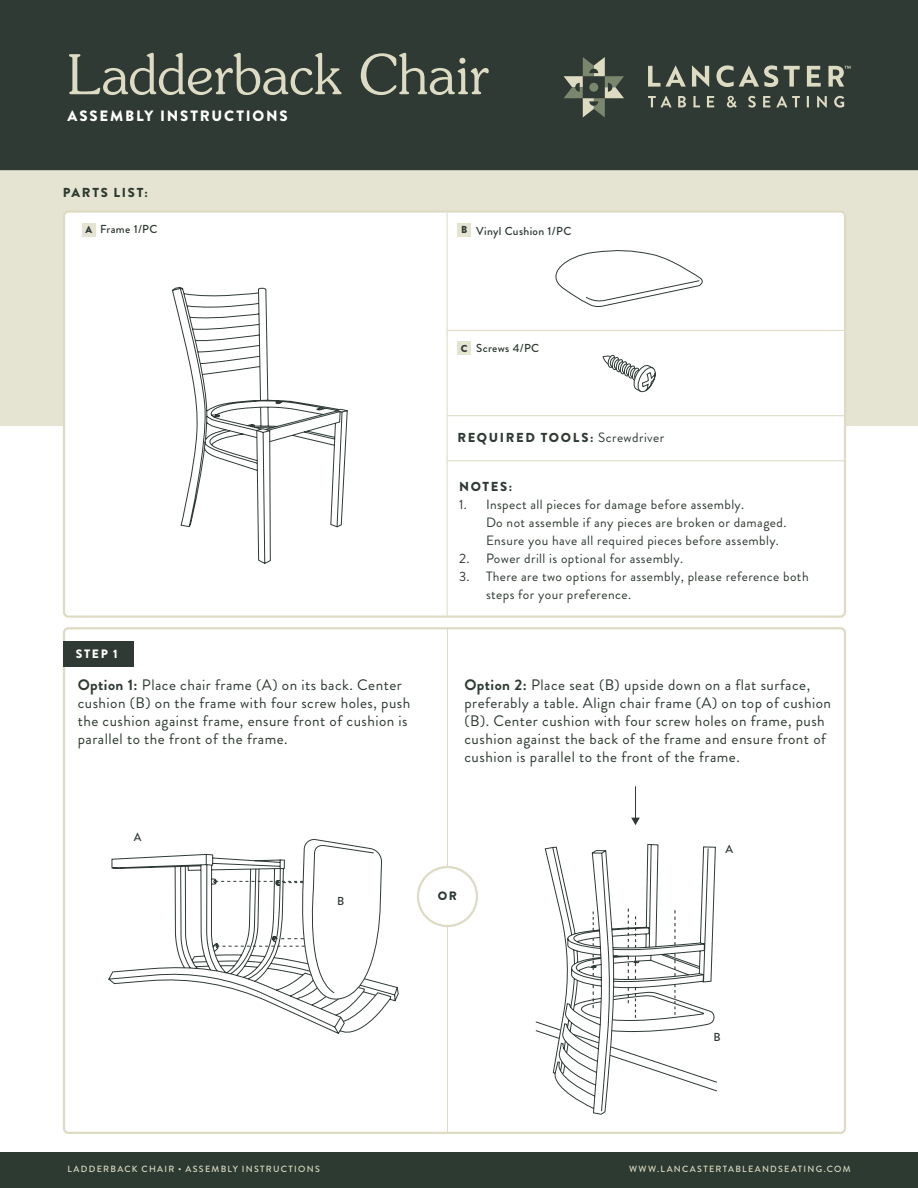
<style>
.page{position:relative;width:918px;height:1188px;background:#fff}
.page>*{position:absolute;margin:0;border:0;box-sizing:border-box;transform-origin:0 0}
.t1{font:300 54.75px "Souvenir";color:#dddbc3}
.t2{font:15.15px/18.1px "Brandon Grotesque";letter-spacing:.03em;color:#2d3a31}
.t3{font:900 15px "Brandon Grotesque";letter-spacing:.125em;color:#fff}
.t4{font:13.5px/18px "Brandon Grotesque";letter-spacing:.03em;color:#2d3a31}
.t5{font:900 13.05px "Brandon Grotesque";letter-spacing:.125em;color:#2e3a33}
.t6{font:900 13.05px "Brandon Grotesque";letter-spacing:.13em;color:#2d3a31}
.t7{font:900 12.15px "Brandon Grotesque";color:#fff}
.t8{font:900 12.15px "Brandon Grotesque";color:#2d3a31}
.t9{font:500 11.55px "Brandon Grotesque";letter-spacing:.03em;color:#2d3a31}
.t10{font:500 9px "Brandon Grotesque";letter-spacing:.14em;color:#dddbc3}
.s1{font-weight:900;font-size:10.05px;color:#2f3a32}
.s2{font-weight:700}
.s3{font-weight:400;font-size:13.5px}
</style>
<div class="page">
<div style="left:0;top:0;width:918px;height:170px;background:#2e3a33"></div>
<svg style="left:648px;top:66px;width:38px;height:21px"></svg>
<svg style="left:692px;top:65px;width:17px;height:22px"></svg>
<svg style="left:716px;top:65px;width:62px;height:22px"></svg>
<svg style="left:784px;top:66px;width:16px;height:21px"></svg>
<svg style="left:807px;top:66px;width:14px;height:21px"></svg>
<svg style="left:648px;top:96px;width:24px;height:11px"></svg>
<svg style="left:678px;top:96px;width:8px;height:11px"></svg>
<svg style="left:693px;top:96px;width:7px;height:11px"></svg>
<svg style="left:707px;top:96px;width:7px;height:11px"></svg>
<svg style="left:727px;top:96px;width:10px;height:12px"></svg>
<svg style="left:748px;top:96px;width:8px;height:12px"></svg>
<svg style="left:763px;top:96px;width:7px;height:11px"></svg>
<svg style="left:776px;top:96px;width:24px;height:11px"></svg>
<svg style="left:807px;top:96px;width:2px;height:11px"></svg>
<svg style="left:817px;top:96px;width:10px;height:12px"></svg>
<svg style="left:834px;top:96px;width:10px;height:12px"></svg>
<svg style="left:828px;top:66px;width:23px;height:21px"></svg>
<svg style="left:564px;top:57px;width:60px;height:60px;background:#596255"></svg>
<div style="left:0;top:170px;width:918px;height:256px;background:#e5e4d2"></div>
<div style="left:64px;top:212px;width:781px;height:405px;background:#fff;border-radius:5px"></div>
<div style="left:63px;top:210px;width:783px;height:408px;border:2px solid #dddbc3;border-radius:5px"></div>
<div style="left:82px;top:223px;width:14px;height:14px;background:#e5e4d2"></div>
<svg style="left:172px;top:287px;width:176px;height:278px"></svg>
<div style="left:458px;top:223px;width:13px;height:14px;background:#e5e4d2"></div>
<svg style="left:555px;top:250px;width:148px;height:57px"></svg>
<div style="left:458px;top:341px;width:13px;height:14px;background:#e5e4d2"></div>
<svg style="left:602px;top:354px;width:54px;height:39px"></svg>
<div style="left:63px;top:641px;width:70px;height:26px;background:#2e3a33"></div>
<svg style="left:108px;top:854px;width:291px;height:280px"></svg>
<svg style="left:215px;top:839px;width:167px;height:165px"></svg>
<hr style="left:447px;top:627px;width:1px;height:507px;background:#dddbc3">
<div style="left:418px;top:867px;width:59px;height:59px;background:#fff;border-radius:50%"></div>
<div style="left:417px;top:866px;width:61px;height:61px;border:2px solid #dddbc3;border-radius:50%"></div>
<svg style="left:544px;top:1092px;width:172px;height:40px"></svg>
<svg style="left:535px;top:786px;width:182px;height:306px"></svg>
<svg style="left:631px;top:818px;width:9px;height:7px"></svg>
<svg style="left:573px;top:909px;width:143px;height:123px"></svg>
<div style="left:0;top:1152px;width:918px;height:36px;background:#2d3a31"></div>
<hr style="left:447px;top:330px;width:398px;height:1px;background:#ded9c2">
<hr style="left:447px;top:415px;width:398px;height:1px;background:#ded9c2">
<hr style="left:447px;top:460px;width:399px;height:1px;background:#ded9c2">
<hr style="left:447px;top:213px;width:1px;height:403px;background:#dddbc3">
<p class="t1" style="left:67px;top:42px;width:423px">Ladderback Chair</p>
<p class="t3" style="left:67px;top:105px;width:222px">ASSEMBLY INSTRUCTIONS</p>
<p class="t6" style="left:63px;top:183px;width:86px">PARTS LIST:</p>
<p class="t9" style="left:85px;top:221px;width:74px"><span class="s1">A</span> Frame 1/PC</p>
<p class="t9" style="left:461px;top:223px;width:112px"><span class="s1">B</span><sup>2</sup> Vinyl Cushion 1/PC</p>
<p class="t9" style="left:461px;top:340px;width:80px"><span class="s1">C</span> Screws 4/PC</p>
<p class="t7" style="left:76px;top:645px;width:43px">STEP 1</p>
<p class="t2" style="left:78px;top:675px;width:334px"><span class="s2">Option 1:</span> Place chair frame (A) on its back. Center cushion (B) on the frame with four screw holes, push the cushion against frame, ensure front of cushion is parallel to the front of the frame.</p>
<p class="t9" style="left:134px;top:829px;width:9px">A</p>
<p class="t9" style="left:337px;top:893px;width:9px">B</p>
<p class="t5" style="left:457px;top:428px;width:208px">REQUIRED TOOLS: <span class="s3">Screwdriver</span></p>
<p class="t5" style="left:459px;top:477px;width:55px">NOTES:</p>
<p class="t4" style="left:486px;top:496px;width:302px;text-indent:-27px">1. Inspect all pieces for damage before assembly.<br>Do not assemble if any pieces are broken or damaged.<br>Ensure you have all required pieces before assembly.</p>
<p class="t4" style="left:459px;top:550px;width:226px">2. Power drill is optional for assembly.</p>
<p class="t4" style="left:486px;top:568px;width:324px;text-indent:-27px">3. There are two options for assembly, please reference both steps for your preference.</p>
<p class="t2" style="left:465px;top:675px;width:368px"><span class="s2">Option 2:</span> Place seat (B) upside down on a flat surface, preferably a table. Align chair frame (A) on top of cushion (B). Center cushion with four screw holes on frame, push cushion against the back of the frame and ensure front of cushion is parallel to the front of the frame.</p>
<p class="t8" style="left:438px;top:887px;width:21px">OR</p>
<p class="t9" style="left:725px;top:841px;width:9px">A</p>
<p class="t9" style="left:714px;top:1029px;width:9px">B</p>
<p class="t10" style="left:67px;top:1162px;width:254px">LADDERBACK CHAIR • ASSEMBLY INSTRUCTIONS</p>
<p class="t10" style="left:629px;top:1162px;width:223px">WWW.LANCASTERTABLEANDSEATING.COM</p>
</div>
